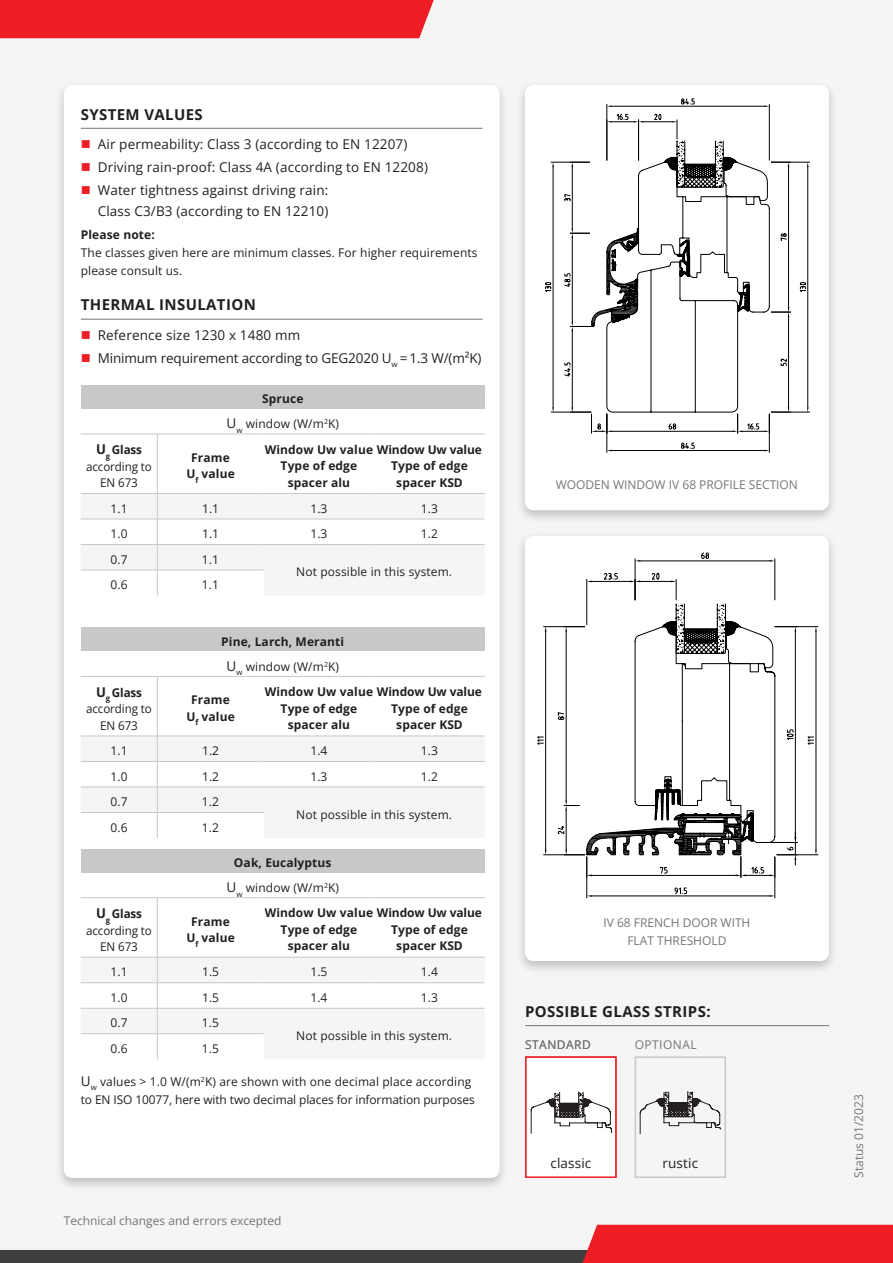
<style>
.page{position:relative;width:893px;height:1263px;background:#f5f5f5}
.page>*{position:absolute;margin:0;border:0;box-sizing:border-box;transform-origin:0 0}
.t1{font:700 15px "Open Sans";letter-spacing:.025em;color:#231f20}
.t2{font:13.5px/21px "Open Sans";letter-spacing:.01em;color:#231f20}
.t3{font:13.5px "Open Sans";letter-spacing:-.01em;color:#231f20}
.Tabellentext{font:700 12px/16.5px "Open Sans";letter-spacing:.01em;color:#231f20;text-align:center}
.Tabellentext-2{font:12px "Open Sans";letter-spacing:.01em;color:#231f20}
.Hinweistext{font:12px/18px "Open Sans";letter-spacing:-.01em;color:#231f20}
.Hinweistext-2{font:12px/18px "Open Sans";color:#757575;text-align:center}
.Hinweistext-3{font:12px/18px "Open Sans";letter-spacing:.01em;color:#231f20}
.Tabellentext-3{font:12px/16.5px "Open Sans";letter-spacing:-.01em;color:#231f20;text-align:center}
.Hinweistext-4{font:12px "Open Sans";letter-spacing:.04em;color:#757575}
.s1{font-weight:700}
.s2{font-size:13.5px}
</style>
<div class="page">
<div style="left:0;top:1250px;width:893px;height:13px;background:#3e3e3f"></div>
<div style="left:583px;top:1225px;width:310px;height:38px;background:#ed1d23"></div>
<hr style="left:525px;top:1025px;width:304px;height:1px;background:#757575">
<div style="left:55px;top:80px;width:454px;height:1111px;background:#231f20;opacity:.25"></div>
<div style="left:64px;top:85px;width:436px;height:1093px;background:#fff;border-radius:9px"></div>
<hr style="left:81px;top:128px;width:402px;height:1px;background:#757575">
<hr style="left:81px;top:319px;width:402px;height:1px;background:#757575">
<div style="left:81px;top:385px;width:404px;height:23px;background:#c8c8c8"></div>
<hr style="left:81px;top:434px;width:76px;height:1px;background:#c8c8c8">
<hr style="left:157px;top:434px;width:107px;height:1px;background:#c8c8c8">
<hr style="left:264px;top:434px;width:110px;height:1px;background:#c8c8c8">
<hr style="left:374px;top:434px;width:111px;height:1px;background:#c8c8c8">
<hr style="left:157px;top:434px;width:1px;height:59px;background:#c8c8c8">
<svg style="left:81px;top:493px;width:404px;height:102px"></svg>
<div style="left:81px;top:628px;width:404px;height:23px;background:#c8c8c8"></div>
<hr style="left:81px;top:676px;width:76px;height:1px;background:#c8c8c8">
<hr style="left:157px;top:676px;width:107px;height:1px;background:#c8c8c8">
<hr style="left:264px;top:676px;width:110px;height:1px;background:#c8c8c8">
<hr style="left:374px;top:676px;width:111px;height:1px;background:#c8c8c8">
<hr style="left:157px;top:677px;width:1px;height:59px;background:#c8c8c8">
<svg style="left:81px;top:736px;width:404px;height:102px"></svg>
<div style="left:81px;top:849px;width:404px;height:23px;background:#c8c8c8"></div>
<hr style="left:81px;top:897px;width:76px;height:1px;background:#c8c8c8">
<hr style="left:157px;top:897px;width:107px;height:1px;background:#c8c8c8">
<hr style="left:264px;top:897px;width:110px;height:1px;background:#c8c8c8">
<hr style="left:374px;top:897px;width:111px;height:1px;background:#c8c8c8">
<hr style="left:157px;top:898px;width:1px;height:59px;background:#c8c8c8">
<svg style="left:81px;top:957px;width:404px;height:102px"></svg>
<div style="left:516px;top:80px;width:322px;height:444px;background:#231f20;opacity:.25"></div>
<div style="left:525px;top:85px;width:304px;height:425px;background:#fff;border-radius:9px"></div>
<div style="left:516px;top:531px;width:322px;height:443px;background:#231f20;opacity:.25"></div>
<div style="left:525px;top:536px;width:304px;height:425px;background:#fff;border-radius:9px"></div>
<div style="left:526px;top:1057px;width:90px;height:120px;background:#fff"></div>
<div style="left:525px;top:1056px;width:92px;height:122px;border:2px solid #ed1d23"></div>
<div style="left:635px;top:1056px;width:91px;height:122px;border:2px solid #c8c8c8"></div>
<svg style="left:531px;top:1091px;width:81px;height:43px"></svg>
<svg style="left:640px;top:1091px;width:81px;height:43px"></svg>
<svg style="left:543px;top:552px;width:274px;height:346px"></svg>
<svg style="left:545px;top:98px;width:265px;height:355px"></svg>
<div style="left:0;top:0;width:434px;height:38px;background:#ed1d23"></div>
<p class="t1" style="left:81px;top:104px;width:124px">SYSTEM VALUES</p>
<p class="t2" style="left:98px;top:133px;width:311px">Air permeability: Class 3 (according to EN 12207)</p>
<p class="t2" style="left:98px;top:156px;width:332px">Driving rain-proof: Class 4A (according to EN 12208)</p>
<p class="t2" style="left:98px;top:179px;width:232px">Water tightness against driving rain:<br>Class C3/B3 (according to EN 12210)</p>
<p class="Hinweistext-3" style="left:81px;top:226px;width:398px"><span class="s1">Please note:<br></span>The classes given here are minimum classes. For higher requirements please consult us.</p>
<p class="t1" style="left:81px;top:295px;width:177px">THERMAL INSULATION</p>
<p class="t2" style="left:98px;top:324px;width:204px">Reference size 1230 x 1480 mm</p>
<p class="t3" style="left:98px;top:349px;width:385px">Minimum requirement according to GEG2020 U<sub>w</sub> = 1.3 W/(m²K)</p>
<p class="Tabellentext" style="left:262px;top:390px;width:43px">Spruce</p>
<p class="Tabellentext-2" style="left:226px;top:416px;width:114px"><span class="s2">U</span><sub>w</sub> window (W/m<sup>2</sup>K)</p>
<p class="Tabellentext" style="left:96px;top:441px;width:48px"><span class="s2">U</span><sub>g</sub> Glass</p>
<p class="Tabellentext-3" style="left:86px;top:458px;width:67px">according to<br>EN 673</p>
<p class="Tabellentext" style="left:265px;top:441px;width:219px">Window Uw value Window Uw value</p>
<p class="Tabellentext" style="left:281px;top:457px;width:78px">Type of edge spacer alu</p>
<p class="Tabellentext" style="left:391px;top:457px;width:78px">Type of edge spacer KSD</p>
<p class="Tabellentext" style="left:191px;top:449px;width:40px">Frame</p>
<p class="Tabellentext" style="left:186px;top:465px;width:50px">U<sub>f</sub> value</p>
<p class="Tabellentext-2" style="left:110px;top:500px;width:19px">1.1</p>
<p class="Tabellentext-2" style="left:202px;top:500px;width:19px">1.1</p>
<p class="Tabellentext-2" style="left:310px;top:500px;width:19px">1.3</p>
<p class="Tabellentext-2" style="left:421px;top:500px;width:19px">1.3</p>
<p class="Tabellentext-2" style="left:110px;top:526px;width:19px">1.0</p>
<p class="Tabellentext-2" style="left:202px;top:526px;width:19px">1.1</p>
<p class="Tabellentext-2" style="left:310px;top:526px;width:19px">1.3</p>
<p class="Tabellentext-2" style="left:421px;top:526px;width:19px">1.2</p>
<p class="Tabellentext-2" style="left:110px;top:551px;width:19px">0.7</p>
<p class="Tabellentext-2" style="left:202px;top:551px;width:19px">1.1</p>
<p class="Tabellentext-2" style="left:296px;top:564px;width:157px">Not possible in this system.</p>
<p class="Tabellentext-2" style="left:110px;top:577px;width:19px">0.6</p>
<p class="Tabellentext-2" style="left:202px;top:577px;width:19px">1.1</p>
<p class="Tabellentext" style="left:96px;top:684px;width:48px"><span class="s2">U</span><sub>g</sub> Glass</p>
<p class="Tabellentext-3" style="left:86px;top:700px;width:67px">according to<br>EN 673</p>
<p class="Tabellentext" style="left:221px;top:633px;width:124px">Pine, Larch, Meranti</p>
<p class="Tabellentext-2" style="left:226px;top:658px;width:114px"><span class="s2">U</span><sub>w</sub> window (W/m<sup>2</sup>K)</p>
<p class="Tabellentext" style="left:191px;top:691px;width:40px">Frame</p>
<p class="Tabellentext" style="left:186px;top:708px;width:50px">U<sub>f</sub> value</p>
<p class="Tabellentext" style="left:265px;top:683px;width:219px">Window Uw value Window Uw value</p>
<p class="Tabellentext" style="left:281px;top:700px;width:78px">Type of edge spacer alu</p>
<p class="Tabellentext" style="left:391px;top:700px;width:78px">Type of edge spacer KSD</p>
<p class="Tabellentext-2" style="left:110px;top:742px;width:19px">1.1</p>
<p class="Tabellentext-2" style="left:202px;top:742px;width:19px">1.2</p>
<p class="Tabellentext-2" style="left:310px;top:742px;width:19px">1.4</p>
<p class="Tabellentext-2" style="left:421px;top:742px;width:19px">1.3</p>
<p class="Tabellentext-2" style="left:110px;top:768px;width:19px">1.0</p>
<p class="Tabellentext-2" style="left:202px;top:768px;width:19px">1.2</p>
<p class="Tabellentext-2" style="left:310px;top:768px;width:19px">1.3</p>
<p class="Tabellentext-2" style="left:421px;top:768px;width:19px">1.2</p>
<p class="Tabellentext-2" style="left:110px;top:793px;width:19px">0.7</p>
<p class="Tabellentext-2" style="left:202px;top:793px;width:19px">1.2</p>
<p class="Tabellentext-2" style="left:296px;top:806px;width:157px">Not possible in this system.</p>
<p class="Tabellentext-2" style="left:110px;top:819px;width:19px">0.6</p>
<p class="Tabellentext-2" style="left:202px;top:819px;width:19px">1.2</p>
<p class="Tabellentext" style="left:234px;top:854px;width:99px">Oak, Eucalyptus</p>
<p class="Tabellentext-2" style="left:226px;top:879px;width:114px"><span class="s2">U</span><sub>w</sub> window (W/m<sup>2</sup>K)</p>
<p class="Tabellentext" style="left:96px;top:905px;width:48px"><span class="s2">U</span><sub>g</sub> Glass</p>
<p class="Tabellentext-3" style="left:86px;top:922px;width:67px">according to<br>EN 673</p>
<p class="Tabellentext" style="left:265px;top:904px;width:219px">Window Uw value Window Uw value</p>
<p class="Tabellentext" style="left:281px;top:921px;width:78px">Type of edge spacer alu</p>
<p class="Tabellentext" style="left:391px;top:921px;width:78px">Type of edge spacer KSD</p>
<p class="Tabellentext" style="left:191px;top:913px;width:40px">Frame</p>
<p class="Tabellentext" style="left:186px;top:929px;width:50px">U<sub>f</sub> value</p>
<p class="Tabellentext-2" style="left:110px;top:964px;width:19px">1.1</p>
<p class="Tabellentext-2" style="left:202px;top:964px;width:19px">1.5</p>
<p class="Tabellentext-2" style="left:310px;top:964px;width:19px">1.5</p>
<p class="Tabellentext-2" style="left:421px;top:964px;width:19px">1.4</p>
<p class="Tabellentext-2" style="left:110px;top:989px;width:19px">1.0</p>
<p class="Tabellentext-2" style="left:202px;top:989px;width:19px">1.5</p>
<p class="Tabellentext-2" style="left:310px;top:989px;width:19px">1.4</p>
<p class="Tabellentext-2" style="left:421px;top:989px;width:19px">1.3</p>
<p class="Tabellentext-2" style="left:110px;top:1015px;width:19px">0.7</p>
<p class="Tabellentext-2" style="left:202px;top:1015px;width:19px">1.5</p>
<p class="Tabellentext-2" style="left:296px;top:1027px;width:157px">Not possible in this system.</p>
<p class="Tabellentext-2" style="left:110px;top:1040px;width:19px">0.6</p>
<p class="Tabellentext-2" style="left:202px;top:1040px;width:19px">1.5</p>
<p class="Hinweistext" style="left:81px;top:1072px;width:396px"><span class="s2">U</span><sub>w</sub> values &gt; 1.0 W/(m<sup>2</sup>K) are shown with one decimal place according to EN ISO 10077, here with two decimal places for information purposes</p>
<p class="Hinweistext-2" style="left:64px;top:1211px;width:219px">Technical changes and errors excepted</p>
<p class="Hinweistext-2" style="left:556px;top:475px;width:244px">WOODEN WINDOW IV 68 PROFILE SECTION</p>
<p class="Hinweistext-2" style="left:603px;top:913px;width:149px">IV 68 FRENCH DOOR WITH<br>FLAT THRESHOLD</p>
<p class="t1" style="left:525px;top:1001px;width:187px">POSSIBLE GLASS STRIPS:</p>
<p class="Hinweistext-4" style="left:525px;top:1036px;width:67px">STANDARD</p>
<p class="Hinweistext-4" style="left:635px;top:1036px;width:64px">OPTIONAL</p>
<p class="t2" style="left:539px;top:1152px;width:66px">classicline</p>
<p class="t2" style="left:550px;top:1152px;width:42px">classic</p>
<p class="t2" style="left:663px;top:1152px;width:37px">rustic</p>
<p class="Hinweistext-2" style="left:850px;top:1178px;width:85px;rotate:-90deg">Status 01/2023</p>
</div>
